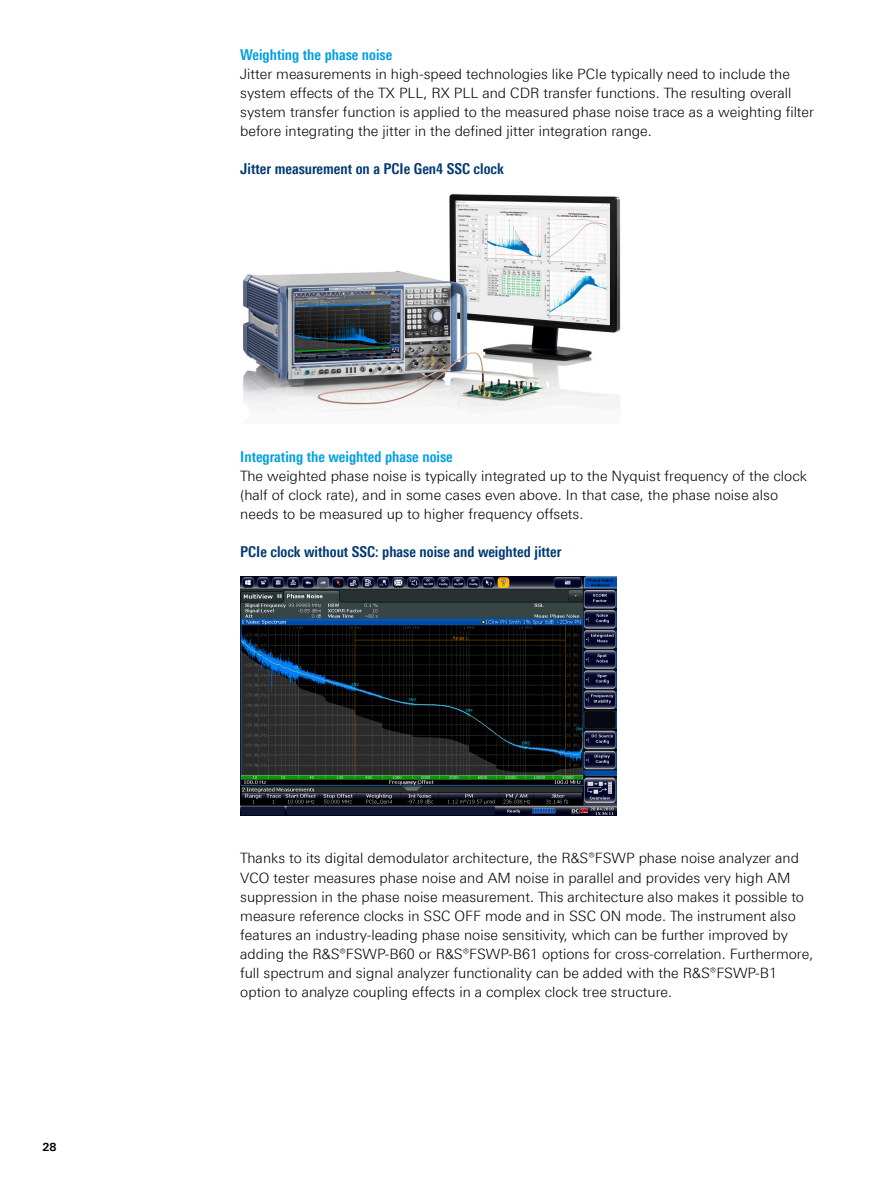
<style>
.page{position:relative;width:893px;height:1191px;background:#fff}
.page>*{position:absolute;margin:0;border:0;box-sizing:border-box;transform-origin:0 0}
.Grafik_Tabelle_Übers{font:700 15px "Linotype Univers 620 Cn";color:#003872}
.Absatzfett_cyan{font:700 15px "Linotype Univers 620 Cn";color:#009ee3}
.Haupttext{font:300 14.25px/19.2px "Linotype Univers 330";color:#000}
.Haupttext_ohne_Absta{font:300 14.25px/19.2px "Linotype Univers 330";color:#000}
.t1{font:700 11.25px "Linotype Univers 630";color:#000}
</style>
<div class="page">
<img style="left:243px;top:194px;width:378px;height:219px">
<img style="left:240px;top:576px;width:377px;height:239px">
<p class="t1" style="left:43px;top:1139px;width:16px">28</p>
<p class="Absatzfett_cyan" style="left:240px;top:45px;width:154px">Weighting the phase noise</p>
<p class="Haupttext_ohne_Absta" style="left:240px;top:64px;width:575px">Jitter measurements in high-speed technologies like PCIe typically need to include the system effects of the TX PLL, RX PLL and CDR transfer functions. The resulting overall system transfer function is applied to the measured phase noise trace as a weighting filter before integrating the jitter in the defined jitter integration range.</p>
<p class="Grafik_Tabelle_Übers" style="left:240px;top:160px;width:265px">Jitter measurement on a PCIe Gen4 SSC clock</p>
<p class="Absatzfett_cyan" style="left:240px;top:447px;width:214px">Integrating the weighted phase noise</p>
<p class="Haupttext_ohne_Absta" style="left:240px;top:466px;width:568px">The weighted phase noise is typically integrated up to the Nyquist frequency of the clock (half of clock rate), and in some cases even above. In that case, the phase noise also needs to be measured up to higher frequency offsets.</p>
<p class="Grafik_Tabelle_Übers" style="left:240px;top:543px;width:323px">PCIe clock without SSC: phase noise and weighted jitter</p>
<p class="Haupttext" style="left:240px;top:848px;width:575px">Thanks to its digital demodulator architecture, the R&amp;S®FSWP phase noise analyzer and VCO tester measures phase noise and AM noise in parallel and provides very high AM suppression in the phase noise measurement. This architecture also makes it possible to measure reference clocks in SSC OFF mode and in SSC ON mode. The instrument also features an industry-leading phase noise sensitivity, which can be further improved by adding the R&amp;S®FSWP-B60 or R&amp;S®FSWP-B61 options for cross-correlation. Furthermore, full spectrum and signal analyzer functionality can be added with the R&amp;S®FSWP-B1 option to analyze coupling effects in a complex clock tree structure.</p>
</div>
